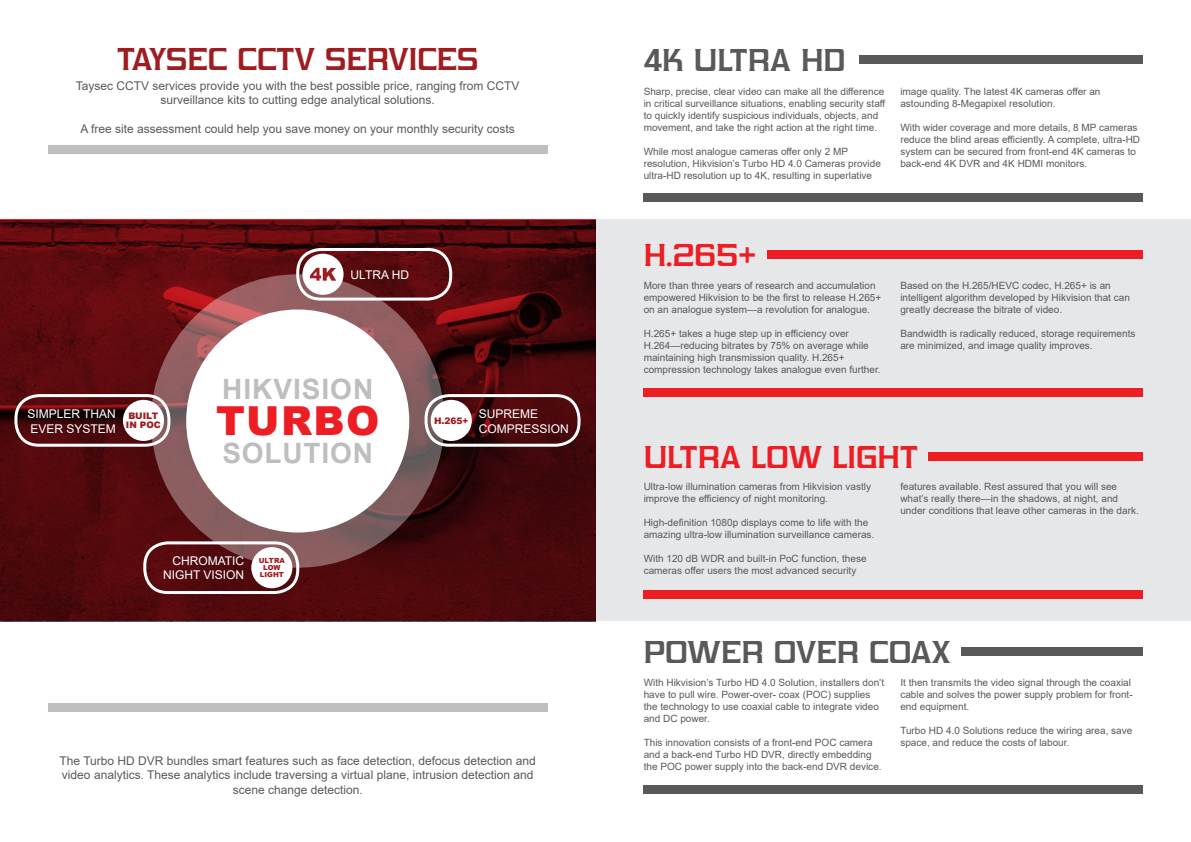
<style>
.page{position:relative;width:1191px;height:842px;background:#fff}
.page>*{position:absolute;margin:0;border:0;box-sizing:border-box;transform-origin:0 0}
.t1{font:900 40px "Arial";letter-spacing:.035em;color:#ed1d24}
.t2{font:700 30px "Vibrocentric";color:#58595b}
.t3{font:700 30px "Vibrocentric";color:#ed1d24}
.t4{font:700 30px "Vibrocentric";color:#9f1d21}
.t5{font:700 28px "Arial";letter-spacing:.035em;color:#bcbec0}
.t6{font:12px/14.4px "Arial";color:#58595b;text-align:center}
.t7{font:12px/14.4px "Arial";color:#fff}
.t8{font:10px/12px "Arial";color:#58595b}
.t9{font:900 9px/9px "Arial";color:#9f1d21}
.t10{font:900 7px/7px "Arial";color:#9f1d21;text-align:center}
</style>
<div class="page">
<svg style="left:0;top:220px;width:595px;height:401px;background:#510a0d"></svg>
<div style="left:595px;top:220px;width:596px;height:401px;background:#e6e7e8"></div>
<svg style="left:151px;top:274px;width:293px;height:294px;background:#8d6163"></svg>
<div style="left:48px;top:145px;width:499px;height:9px;background:#bcbec0"></div>
<div style="left:186px;top:309px;width:223px;height:223px;background:#fff;border-radius:50%"></div>
<div style="left:296px;top:248px;width:156px;height:53px;border:3px solid #fff;border-radius:23px"></div>
<div style="left:424px;top:394px;width:156px;height:53px;border:3px solid #fff;border-radius:23px"></div>
<div style="left:14px;top:394px;width:156px;height:53px;border:3px solid #fff;border-radius:23px"></div>
<div style="left:143px;top:541px;width:156px;height:53px;border:3px solid #fff;border-radius:23px"></div>
<div style="left:302px;top:254px;width:41px;height:41px;background:#fff;border-radius:50%"></div>
<div style="left:431px;top:400px;width:41px;height:41px;background:#fff;border-radius:50%"></div>
<div style="left:251px;top:547px;width:41px;height:41px;background:#fff;border-radius:50%"></div>
<div style="left:123px;top:400px;width:41px;height:41px;background:#fff;border-radius:50%"></div>
<svg style="left:310px;top:268px;width:26px;height:13px"></svg>
<div style="left:48px;top:703px;width:499px;height:8px;background:#bcbec0"></div>
<div style="left:767px;top:250px;width:375px;height:9px;background:#ed1d24"></div>
<div style="left:859px;top:55px;width:283px;height:9px;background:#58595b"></div>
<div style="left:928px;top:452px;width:214px;height:9px;background:#ed1d24"></div>
<div style="left:961px;top:647px;width:181px;height:9px;background:#58595b"></div>
<div style="left:643px;top:388px;width:499px;height:9px;background:#ed1d24"></div>
<div style="left:643px;top:193px;width:499px;height:8px;background:#58595b"></div>
<div style="left:643px;top:590px;width:499px;height:9px;background:#ed1d24"></div>
<div style="left:643px;top:785px;width:499px;height:9px;background:#58595b"></div>
<h2 class="t4" style="left:117px;top:42px;width:71px">TAYSEC</h2>
<h2 class="t4" style="left:237px;top:42px;width:190px">CCTV SERVICES</h2>
<p class="t6" style="left:76px;top:79px;width:445px">Taysec CCTV services provide you with the best possible price, ranging from CCTV surveillance kits to cutting edge analytical solutions.</p>
<p class="t6" style="left:81px;top:122px;width:436px">A free site assessment could help you save money on your monthly security costs</p>
<p class="t7" style="left:350px;top:267px;width:60px">ULTRA HD</p>
<h3 class="t5" style="left:222px;top:369px;width:152px">HIKVISION</h3>
<p class="t7" style="left:27px;top:407px;width:90px">SIMPLER THAN<br>EVER SYSTEM</p>
<h1 class="t1" style="left:216px;top:391px;width:165px">TURBO</h1>
<p class="t9" style="left:126px;top:411px;width:36px">BUILT<br>IN POC</p>
<h3 class="t5" style="left:222px;top:433px;width:152px">SOLUTION</h3>
<p class="t7" style="left:163px;top:553px;width:83px;text-align:right">CHROMATIC<br>NIGHT VISION</p>
<p class="t10" style="left:259px;top:557px;width:28px">ULTRA<br>LOW<br>LIGHT</p>
<p class="t9" style="left:434px;top:416px;width:36px">H.265+</p>
<p class="t7" style="left:479px;top:407px;width:92px">SUPREME<br>COMPRESSION</p>
<p class="t6" style="left:60px;top:753px;width:478px">The Turbo HD DVR bundles smart features such as face detection, defocus detection and video analytics. These analytics include traversing a virtual plane, intrusion detection and scene change detection.</p>
<h2 class="t2" style="left:643px;top:42px;width:203px">4K ULTRA HD</h2>
<p class="t8" style="left:643px;top:85px;width:243px">Sharp, precise, clear video can make all the difference in critical surveillance situations, enabling security staff to quickly identify suspicious individuals, objects, and movement, and take the right action at the right time.</p>
<p class="t8" style="left:643px;top:145px;width:239px">While most analogue cameras offer only 2 MP resolution, Hikvision’s Turbo HD 4.0 Cameras provide ultra-HD resolution up to 4K, resulting in superlative</p>
<p class="t8" style="left:900px;top:85px;width:202px">image quality. The latest 4K cameras offer an astounding 8-Megapixel resolution.</p>
<p class="t8" style="left:900px;top:121px;width:241px">With wider coverage and more details, 8 MP cameras reduce the blind areas efficiently. A complete, ultra-HD system can be secured from front-end 4K cameras to back-end 4K DVR and 4K HDMI monitors.</p>
<h2 class="t3" style="left:643px;top:237px;width:114px">H.265+</h2>
<p class="t8" style="left:643px;top:279px;width:239px">More than three years of research and accumulation empowered Hikvision to be the first to release H.265+ on an analogue system—a revolution for analogue.</p>
<p class="t8" style="left:643px;top:327px;width:238px">H.265+ takes a huge step up in efficiency over H.264—reducing bitrates by 75% on average while maintaining high transmission quality. H.265+ compression technology takes analogue even further.</p>
<p class="t8" style="left:900px;top:279px;width:231px">Based on the H.265/HEVC codec, H.265+ is an intelligent algorithm developed by Hikvision that can greatly decrease the bitrate of video.</p>
<p class="t8" style="left:900px;top:327px;width:237px">Bandwidth is radically reduced, storage requirements are minimized, and image quality improves.</p>
<h2 class="t3" style="left:643px;top:439px;width:276px">ULTRA LOW LIGHT</h2>
<p class="t8" style="left:643px;top:481px;width:229px">Ultra-low illumination cameras from Hikvision vastly improve the efficiency of night monitoring.</p>
<p class="t8" style="left:643px;top:517px;width:232px">High-definition 1080p displays come to life with the amazing ultra-low illumination surveillance cameras.</p>
<p class="t8" style="left:643px;top:553px;width:224px">With 120 dB WDR and built-in PoC function, these cameras offer users the most advanced security</p>
<p class="t8" style="left:900px;top:481px;width:240px">features available. Rest assured that you will see what’s really there—in the shadows, at night, and under conditions that leave other cameras in the dark.</p>
<h2 class="t2" style="left:643px;top:634px;width:309px">POWER OVER COAX</h2>
<p class="t8" style="left:643px;top:676px;width:242px">With Hikvision’s Turbo HD 4.0 Solution, installers don’t have to pull wire. Power-over- coax (POC) supplies the technology to use coaxial cable to integrate video and DC power.</p>
<p class="t8" style="left:643px;top:736px;width:239px">This innovation consists of a front-end POC camera and a back-end Turbo HD DVR, directly embedding the POC power supply into the back-end DVR device.</p>
<p class="t8" style="left:900px;top:676px;width:234px">It then transmits the video signal through the coaxial cable and solves the power supply problem for front&shy;end equipment.</p>
<p class="t8" style="left:900px;top:724px;width:233px">Turbo HD 4.0 Solutions reduce the wiring area, save space, and reduce the costs of labour.</p>
</div>
